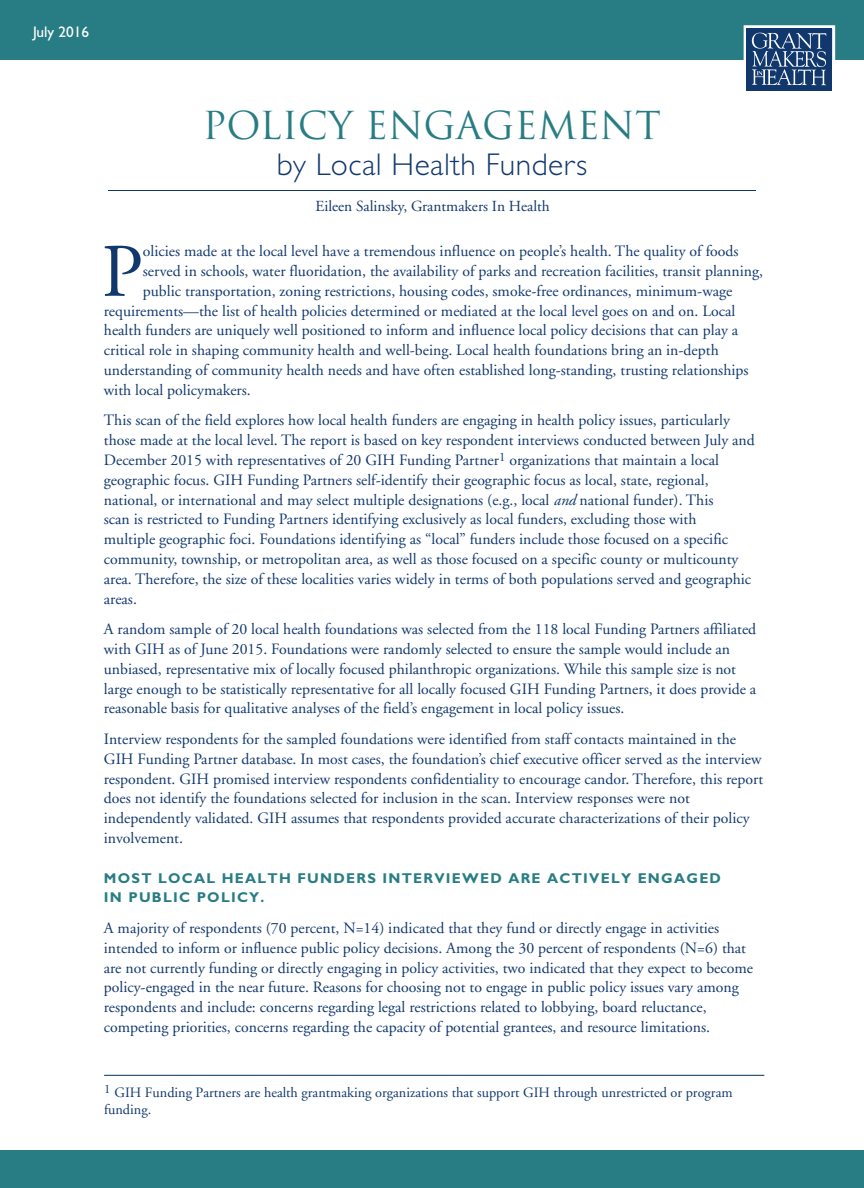
<style>
.page{position:relative;width:864px;height:1188px;background:#fff}
.page>*{position:absolute;margin:0;border:0;box-sizing:border-box;transform-origin:0 0}
.t1{font:75.45px "Adobe Garamond";color:#11386d}
.t2{font:37.5px "Trajan";color:#287d84}
.t3{font:300 31.5px "Gill Sans";letter-spacing:.015em;color:#11386d}
.t4{font:15.75px/19.8px "Adobe Garamond";color:#11386d}
.t5{font:15.3px "Adobe Garamond";color:#11386d}
.t6{font:15.3px "Gill Sans";color:#fff}
.t7{font:14.25px/16.5px "Adobe Garamond";color:#11386d}
.t8{font:700 14.25px/19.8px "Gill Sans";letter-spacing:.09em;color:#287d84}
.s1{font-style:italic}
</style>
<div class="page">
<div style="left:0;top:0;width:864px;height:59px;background:#287d84"></div>
<div style="left:744px;top:25px;width:91px;height:67px;border:3px solid #fff"></div>
<img style="left:747px;top:28px;width:85px;height:63px">
<div style="left:0;top:1151px;width:864px;height:37px;background:#287d84"></div>
<hr style="left:108px;top:190px;width:648px;height:1px;background:#11386d">
<hr style="left:104px;top:1075px;width:660px;height:1px;background:#002e5e">
<p class="t6" style="left:33px;top:27px;width:58px">July 2016</p>
<h2 class="t2" style="left:202px;top:104px;width:460px">POLICY ENGAGEMENT</h2>
<h3 class="t3" style="left:277px;top:152px;width:312px">by Local Health Funders</h3>
<p class="t5" style="left:315px;top:200px;width:236px">Eileen Salinsky, Grantmakers In Health</p>
<h1 class="t1" style="left:102px;top:242px;width:43px">P</h1>
<p class="t4" style="left:143px;top:243px;width:597px">olicies made at the local level have a tremendous influence on people’s health. The quality of foods</p>
<p class="t4" style="left:143px;top:262px;width:622px">served in schools, water fluoridation, the availability of parks and recreation facilities, transit planning,</p>
<p class="t4" style="left:143px;top:282px;width:591px">public transportation, zoning restrictions, housing codes, smoke-free ordinances, minimum-wage</p>
<p class="t4" style="left:104px;top:302px;width:633px">requirements—the list of health policies determined or mediated at the local level goes on and on. Local</p>
<p class="t4" style="left:104px;top:322px;width:636px">health funders are uniquely well positioned to inform and influence local policy decisions that can play a</p>
<p class="t4" style="left:104px;top:342px;width:616px">critical role in shaping community health and well-being. Local health foundations bring an in-depth</p>
<p class="t4" style="left:104px;top:361px;width:646px">understanding of community health needs and have often established long-standing, trusting relationships</p>
<p class="t4" style="left:104px;top:381px;width:148px">with local policymakers.</p>
<p class="t4" style="left:104px;top:412px;width:652px">This scan of the field explores how local health funders are engaging in health policy issues, particularly those made at the local level. The report is based on key respondent interviews conducted between July and December 2015 with representatives of 20 GIH Funding Partner<sup>1</sup> organizations that maintain a local geographic focus. GIH Funding Partners self-identify their geographic focus as local, state, regional, national, or international and may select multiple designations (e.g., local <span class="s1">and</span> national funder). This<br>scan is restricted to Funding Partners identifying exclusively as local funders, excluding those with<br>multiple geographic foci. Foundations identifying as “local” funders include those focused on a specific community, township, or metropolitan area, as well as those focused on a specific county or multicounty area. Therefore, the size of these localities varies widely in terms of both populations served and geographic areas.</p>
<p class="t4" style="left:104px;top:621px;width:654px">A random sample of 20 local health foundations was selected from the 118 local Funding Partners affiliated with GIH as of June 2015. Foundations were randomly selected to ensure the sample would include an unbiased, representative mix of locally focused philanthropic organizations. While this sample size is not large enough to be statistically representative for all locally focused GIH Funding Partners, it does provide a reasonable basis for qualitative analyses of the field’s engagement in local policy issues.</p>
<p class="t4" style="left:104px;top:730px;width:661px">Interview respondents for the sampled foundations were identified from staff contacts maintained in the GIH Funding Partner database. In most cases, the foundation’s chief executive officer served as the interview respondent. GIH promised interview respondents confidentiality to encourage candor. Therefore, this report does not identify the foundations selected for inclusion in the scan. Interview responses were not independently validated. GIH assumes that respondents provided accurate characterizations of their policy involvement.</p>
<p class="t8" style="left:104px;top:869px;width:619px">MOST LOCAL HEALTH FUNDERS INTERVIEWED ARE ACTIVELY ENGAGED<br>IN PUBLIC POLICY.</p>
<p class="t4" style="left:104px;top:919px;width:651px">A majority of respondents (70 percent, N=14) indicated that they fund or directly engage in activities intended to inform or influence public policy decisions. Among the 30 percent of respondents (N=6) that are not currently funding or directly engaging in policy activities, two indicated that they expect to become policy-engaged in the near future. Reasons for choosing not to engage in public policy issues vary among respondents and include: concerns regarding legal restrictions related to lobbying, board reluctance, competing priorities, concerns regarding the capacity of potential grantees, and resource limitations.</p>
<p class="t7" style="left:104px;top:1086px;width:630px"><sup>1</sup> GIH Funding Partners are health grantmaking organizations that support GIH through unrestricted or program funding.</p>
</div>
